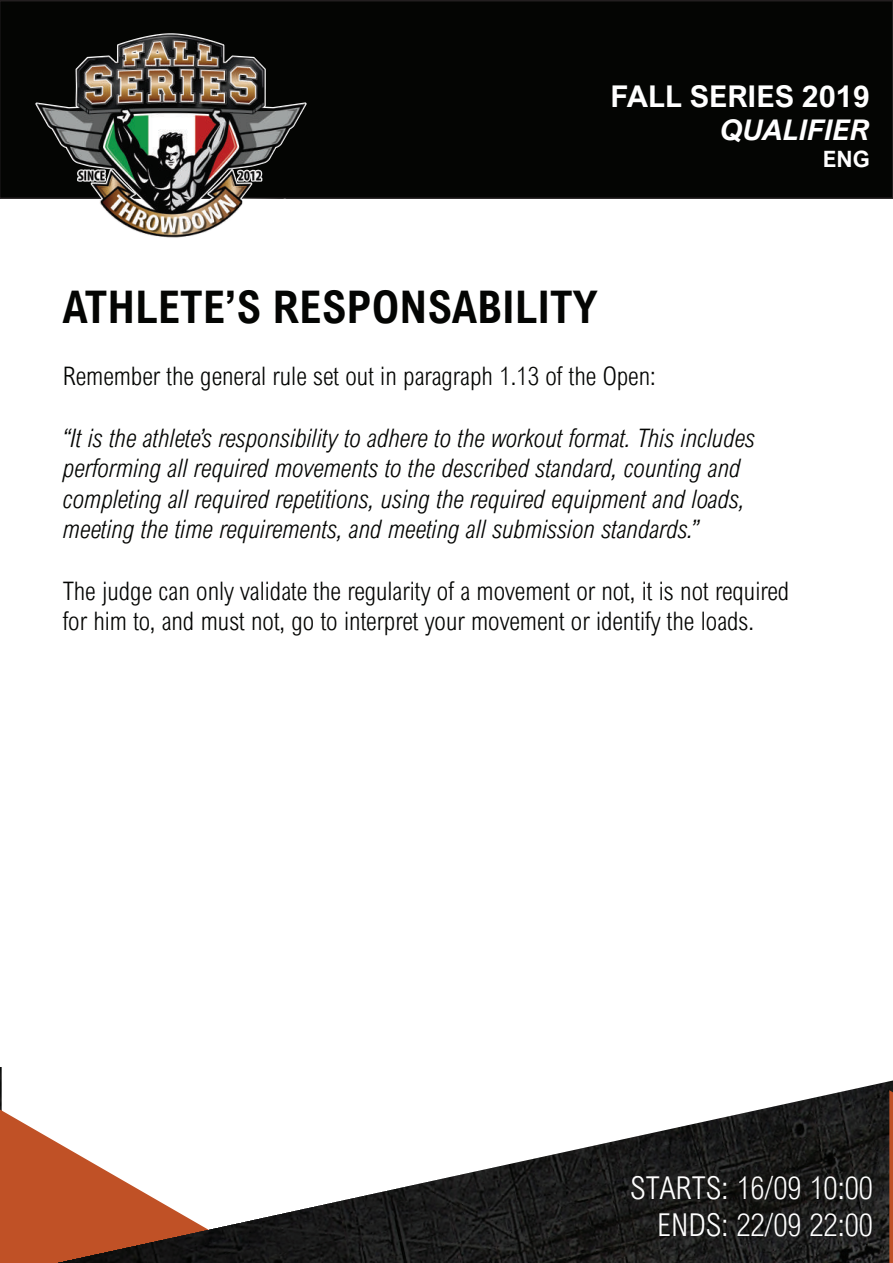
<style>
.page{position:relative;width:893px;height:1263px;background:#fff}
.page>*{position:absolute;margin:0;border:0;box-sizing:border-box;transform-origin:0 0}
.t1{font:700 45px "Arial Nova Cond";color:#040503}
.t2{font:300 31.5px/37.8px "Arial Nova Cond";color:#fff;text-align:right}
.t3{font:700 30px "Arial Nova";color:#fff}
.t4{font:italic 700 28.5px "Arial Nova";color:#fff}
.t5{font:27px "Arial Nova Cond";color:#fff}
.t6{font:italic 300 25.5px/30.6px "Arial Nova Cond";color:#040503}
.t7{font:300 25.5px/30.6px "Arial Nova Cond";color:#040503}
.t8{font:700 22.5px "Arial Nova";color:#fff}
</style>
<div class="page">
<img style="left:0;top:1067px;width:2px;height:42px">
<div style="left:0;top:0;width:893px;height:199px;background:#040503"></div>
<img style="left:18px;top:1px;width:306px;height:198px">
<svg style="left:0;top:1109px;width:55px;height:154px;background:#c6633d"></svg>
<img style="left:55px;top:1080px;width:838px;height:183px">
<svg style="left:35px;top:198px;width:371px;height:40px"></svg>
<svg style="left:889px;top:1090px;width:4px;height:173px"></svg>
<p class="t3" style="left:610px;top:79px;width:261px">FALL SERIES 2019</p>
<p class="t4" style="left:721px;top:113px;width:150px">QUALIFIER</p>
<p class="t8" style="left:823px;top:146px;width:49px">ENG</p>
<h1 class="t1" style="left:63px;top:278px;width:536px">ATHLETE’S RESPONSABILITY</h1>
<p class="t7" style="left:63px;top:361px;width:594px">Remember the general rule set out in paragraph 1.13 of the Open:</p>
<p class="t6" style="left:63px;top:422px;width:694px">“It is the athlete’s responsibility to adhere to the workout format. This includes performing all required movements to the described standard, counting and completing all required repetitions, using the required equipment and loads, meeting the time requirements, and meeting all submission standards.”</p>
<p class="t7" style="left:63px;top:575px;width:728px">The judge can only validate the regularity of a movement or not, it is not required for him to, and must not, go to interpret your movement or identify the loads.</p>
<p class="t2" style="left:630px;top:1168px;width:244px">STARTS: 16/09 10:00<br>ENDS: 22/09 22:00</p>
<p class="t3" style="left:790px;top:1189px;width:68px">FINE</p>
<p class="t5" style="left:674px;top:1223px;width:184px">22:00 8° LUGLIO</p>
</div>
